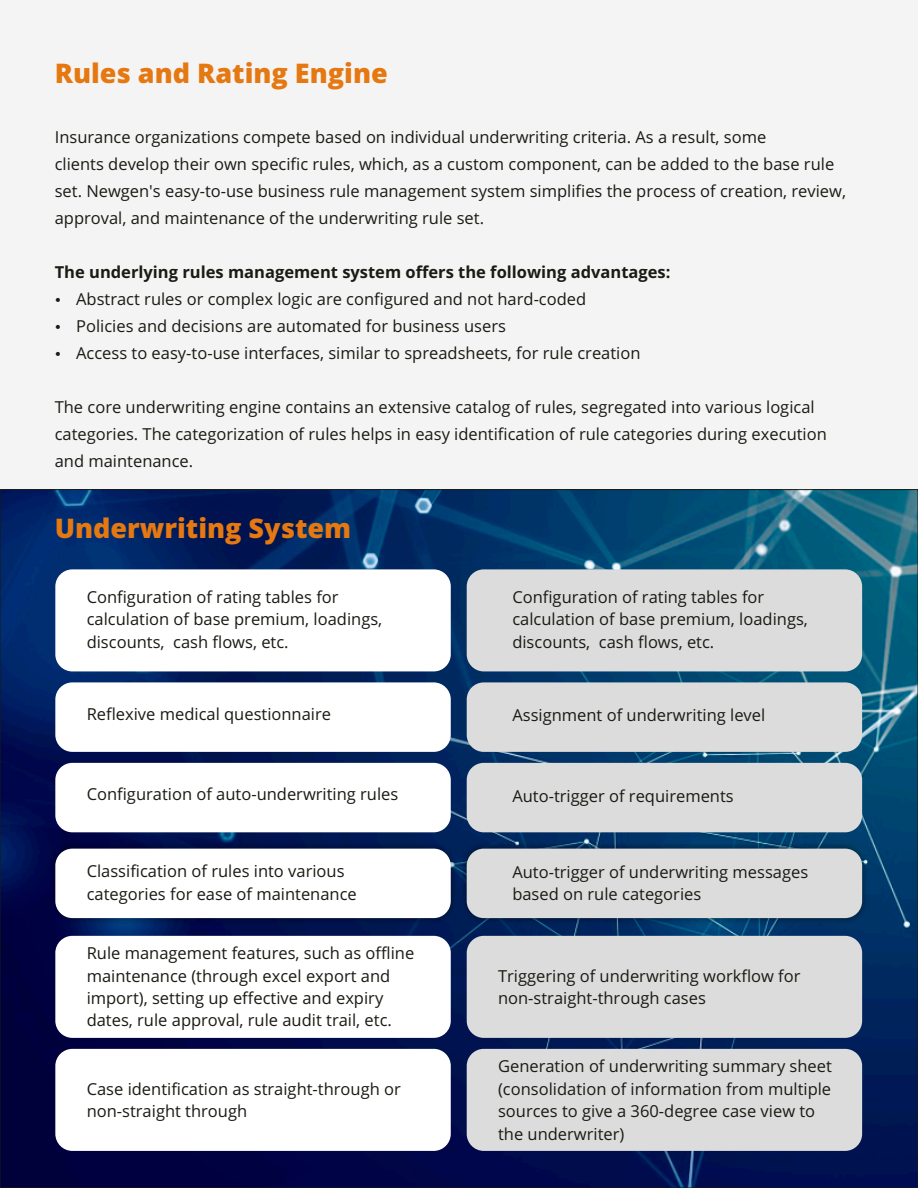
<style>
.page{position:relative;width:918px;height:1188px;background:#f4f4f4}
.page>*{position:absolute;margin:0;border:0;box-sizing:border-box;transform-origin:0 0}
.t1{font:800 27px "Open Sans";color:#e57810}
.t2{font:16.5px/22.5px "Open Sans";color:#1b1b15}
.t3{font:700 16.5px "Open Sans";color:#1b1b15}
</style>
<div class="page">
<img style="left:2px;top:491px;width:914px;height:695px">
<div style="left:55px;top:569px;width:396px;height:102px;background:#fff;border-radius:17px"></div>
<div style="left:467px;top:569px;width:395px;height:102px;background:#dcdcdc;border-radius:17px"></div>
<div style="left:55px;top:682px;width:396px;height:70px;background:#fff;border-radius:17px"></div>
<div style="left:467px;top:682px;width:395px;height:70px;background:#dcdcdc;border-radius:17px"></div>
<div style="left:55px;top:763px;width:396px;height:69px;background:#fff;border-radius:17px"></div>
<div style="left:467px;top:763px;width:395px;height:69px;background:#dcdcdc;border-radius:17px"></div>
<svg style="left:50px;top:843px;width:819px;height:82px"></svg>
<div style="left:467px;top:849px;width:395px;height:69px;background:#dcdcdc;border-radius:17px"></div>
<div style="left:55px;top:936px;width:396px;height:102px;background:#fff;border-radius:17px"></div>
<div style="left:467px;top:936px;width:395px;height:102px;background:#dcdcdc;border-radius:17px"></div>
<div style="left:55px;top:1049px;width:396px;height:102px;background:#fff;border-radius:17px"></div>
<div style="left:467px;top:1049px;width:395px;height:102px;background:#dcdcdc;border-radius:17px"></div>
<h1 class="t1" style="left:55px;top:63px;width:335px">Rules and Rating Engine</h1>
<p class="t2" style="left:55px;top:126px;width:793px;line-height:27px">Insurance organizations compete based on individual underwriting criteria. As a result, some<br>clients develop their own specific rules, which, as a custom component, can be added to the base rule set. Newgen's easy-to-use business rule management system simplifies the process of creation, review, approval, and maintenance of the underwriting rule set.</p>
<p class="t3" style="left:55px;top:266px;width:617px">The underlying rules management system offers the following advantages:</p>
<p class="t2" style="left:55px;top:290px;width:533px">• Abstract rules or complex logic are configured and not hard-coded</p>
<p class="t2" style="left:55px;top:317px;width:453px">• Policies and decisions are automated for business users</p>
<p class="t2" style="left:55px;top:344px;width:587px">• Access to easy-to-use interfaces, similar to spreadsheets, for rule creation</p>
<p class="t2" style="left:55px;top:395px;width:774px;line-height:27px">The core underwriting engine contains an extensive catalog of rules, segregated into various logical categories. The categorization of rules helps in easy identification of rule categories during execution and maintenance.</p>
<h1 class="t1" style="left:55px;top:518px;width:298px">Underwriting System</h1>
<p class="t2" style="left:87px;top:587px;width:297px">Configuration of rating tables for calculation of base premium, loadings, discounts, cash flows, etc.</p>
<p class="t2" style="left:512px;top:587px;width:297px">Configuration of rating tables for calculation of base premium, loadings, discounts, cash flows, etc.</p>
<p class="t2" style="left:87px;top:704px;width:246px">Reflexive medical questionnaire</p>
<p class="t2" style="left:512px;top:706px;width:254px">Assignment of underwriting level</p>
<p class="t2" style="left:87px;top:785px;width:313px">Configuration of auto-underwriting rules</p>
<p class="t2" style="left:512px;top:786px;width:223px">Auto-trigger of requirements</p>
<p class="t2" style="left:87px;top:862px;width:272px">Classification of rules into various categories for ease of maintenance</p>
<p class="t2" style="left:512px;top:862px;width:297px">Auto-trigger of underwriting messages based on rule categories</p>
<p class="t2" style="left:87px;top:943px;width:329px">Rule management features, such as offline maintenance (through excel export and import), setting up effective and expiry dates, rule approval, rule audit trail, etc.</p>
<p class="t2" style="left:87px;top:1079px;width:316px">Case identification as straight-through or non-straight through</p>
<p class="t2" style="left:498px;top:966px;width:304px">Triggering of underwriting workflow for non-straight-through cases</p>
<p class="t2" style="left:498px;top:1057px;width:335px">Generation of underwriting summary sheet (consolidation of information from multiple sources to give a 360-degree case view to the underwriter)</p>
</div>
